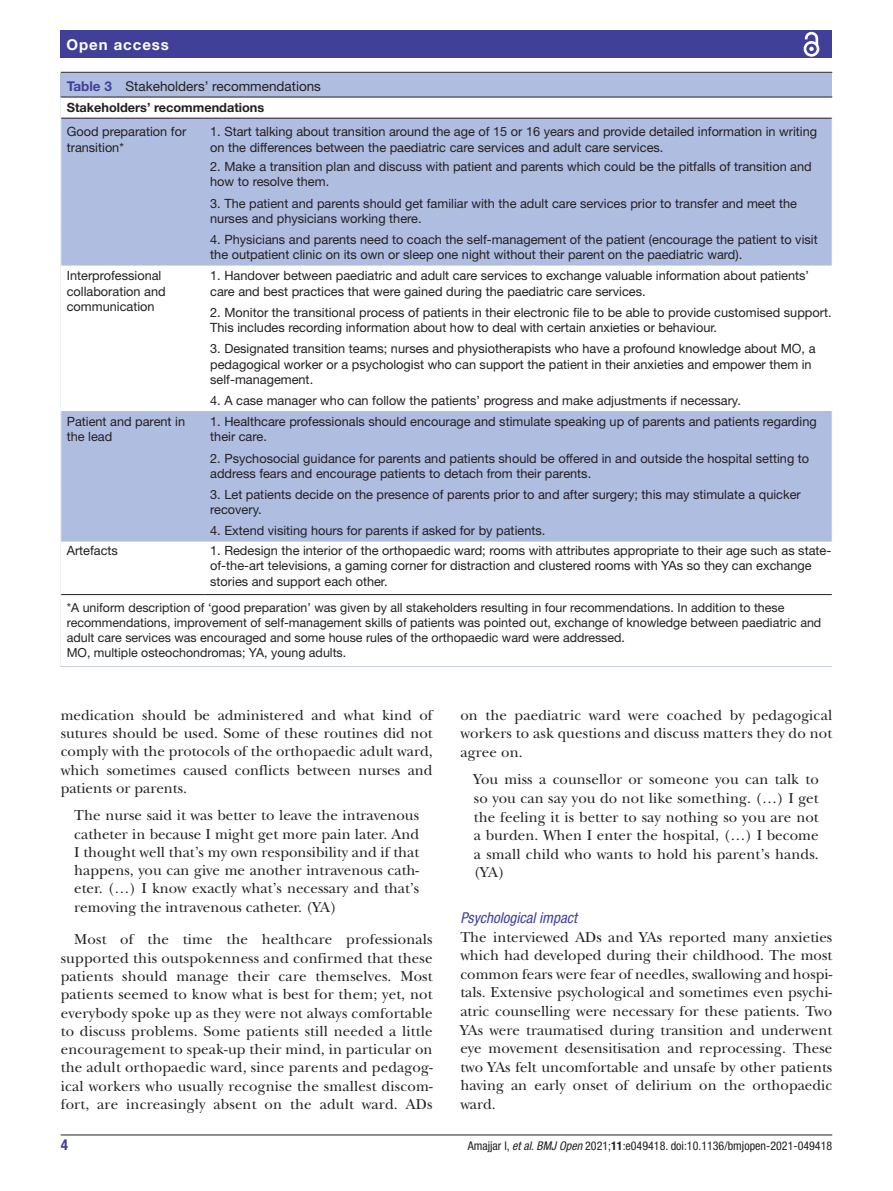
<style>
.page{position:relative;width:893px;height:1191px;background:#fff}
.page>*{position:absolute;margin:0;border:0;box-sizing:border-box;transform-origin:0 0}
.t1{font:15px/18.3px "New Baskerville";color:#231f20;text-align:justify}
.t2{font:italic condensed 15px "Helvetica Neue LT Std";color:#414099}
.t3{font:700 15px "Helvetica Neue LT Std";letter-spacing:.065em;color:#fff}
.t4{font:700 condensed 15px "Helvetica Neue LT Std";color:#414099}
.t5{font:13.5px "Helvetica Neue LT Std";color:#231f20}
.t6{font:12.75px/15.3px "Helvetica Neue LT Std";color:#231f20}
.t7{font:700 12.75px "Helvetica Neue LT Std";color:#231f20}
.t8{font:12.45px/15px "Helvetica Neue LT Std";color:#231f20}
.t9{font:condensed 12px "Helvetica Neue LT Std";color:#231f20}
.s1{font-weight:700;color:#414099}
.s2{font-style:italic}
.s3{font-weight:700}
</style>
<div class="page">
<hr style="left:61px;top:1134px;width:771px;height:1px;background:#231f20">
<div style="left:61px;top:31px;width:771px;height:27px;background:#414099"></div>
<svg style="left:803px;top:31px;width:17px;height:26px"></svg>
<div style="left:61px;top:73px;width:771px;height:593px;background:#afbde1"></div>
<hr style="left:61px;top:72px;width:771px;height:1px;background:#231f20">
<div style="left:61px;top:98px;width:771px;height:568px;background:#fff"></div>
<svg style="left:61px;top:119px;width:771px;height:422px"></svg>
<hr style="left:204px;top:118px;width:628px;height:1px;background:#231f20">
<hr style="left:61px;top:97px;width:143px;height:1px;background:#231f20">
<hr style="left:204px;top:97px;width:628px;height:1px;background:#231f20">
<hr style="left:61px;top:118px;width:143px;height:1px;background:#231f20">
<hr style="left:61px;top:594px;width:143px;height:1px;background:#231f20">
<hr style="left:204px;top:594px;width:628px;height:1px;background:#231f20">
<svg style="left:60px;top:97px;width:1px;height:21px"></svg>
<svg style="left:60px;top:390px;width:1px;height:21px"></svg>
<svg style="left:60px;top:520px;width:1px;height:21px"></svg>
<hr style="left:67px;top:641px;width:765px;height:2px;background:#fff">
<hr style="left:67px;top:656px;width:765px;height:2px;background:#fff">
<p class="t3" style="left:66px;top:35px;width:104px">Open access</p>
<p class="t5" style="left:67px;top:78px;width:256px"><span class="s1">Table 3</span> Stakeholders’ recommendations</p>
<p class="t7" style="left:67px;top:100px;width:199px">Stakeholders’ recommendations</p>
<p class="t6" style="left:67px;top:124px;width:121px">Good preparation for transition*</p>
<p class="t6" style="left:210px;top:124px;width:608px">1. Start talking about transition around the age of 15 or 16 years and provide detailed information in writing on the differences between the paediatric care services and adult care services.</p>
<p class="t6" style="left:210px;top:159px;width:603px">2. Make a transition plan and discuss with patient and parents which could be the pitfalls of transition and how to resolve them.</p>
<p class="t6" style="left:210px;top:195px;width:588px">3. The patient and parents should get familiar with the adult care services prior to transfer and meet the nurses and physicians working there.</p>
<p class="t6" style="left:210px;top:232px;width:609px">4. Physicians and parents need to coach the self-management of the patient (encourage the patient to visit the outpatient clinic on its own or sleep one night without their parent on the paediatric ward).</p>
<p class="t6" style="left:67px;top:268px;width:100px">Interprofessional collaboration and communication</p>
<p class="t6" style="left:210px;top:268px;width:600px">1. Handover between paediatric and adult care services to exchange valuable information about patients’ care and best practices that were gained during the paediatric care services.</p>
<p class="t6" style="left:210px;top:304px;width:623px">2. Monitor the transitional process of patients in their electronic file to be able to provide customised support.<br>This includes recording information about how to deal with certain anxieties or behaviour.</p>
<p class="t6" style="left:210px;top:341px;width:607px">3. Designated transition teams; nurses and physiotherapists who have a profound knowledge about MO, a pedagogical worker or a psychologist who can support the patient in their anxieties and empower them in self-management.</p>
<p class="t6" style="left:210px;top:392px;width:532px">4. A case manager who can follow the patients’ progress and make adjustments if necessary.</p>
<p class="t6" style="left:67px;top:414px;width:120px">Patient and parent in the lead</p>
<p class="t6" style="left:210px;top:414px;width:608px">1. Healthcare professionals should encourage and stimulate speaking up of parents and patients regarding their care.</p>
<p class="t6" style="left:210px;top:450px;width:600px">2. Psychosocial guidance for parents and patients should be offered in and outside the hospital setting to address fears and encourage patients to detach from their parents.</p>
<p class="t6" style="left:210px;top:486px;width:592px">3. Let patients decide on the presence of parents prior to and after surgery; this may stimulate a quicker recovery.</p>
<p class="t6" style="left:210px;top:523px;width:337px">4. Extend visiting hours for parents if asked for by patients.</p>
<p class="t6" style="left:67px;top:542px;width:53px">Artefacts</p>
<p class="t6" style="left:210px;top:542px;width:623px">1. Redesign the interior of the orthopaedic ward; rooms with attributes appropriate to their age such as state&shy;of-the-art televisions, a gaming corner for distraction and clustered rooms with YAs so they can exchange stories and support each other.</p>
<p class="t8" style="left:67px;top:600px;width:756px">*A uniform description of ‘good preparation’ was given by all stakeholders resulting in four recommendations. In addition to these recommendations, improvement of self-management skills of patients was pointed out, exchange of knowledge between paediatric and adult care services was encouraged and some house rules of the orthopaedic ward were addressed.<br>MO, multiple osteochondromas; YA, young adults.</p>
<p class="t1" style="left:61px;top:706px;width:373px">medication should be administered and what kind of sutures should be used. Some of these routines did not comply with the protocols of the orthopaedic adult ward, which sometimes caused conflicts between nurses and patients or parents.</p>
<p class="t1" style="left:74px;top:806px;width:346px">The nurse said it was better to leave the intravenous catheter in because I might get more pain later. And I thought well that’s my own responsibility and if that happens, you can give me another intravenous cath&shy;eter. (…) I know exactly what’s necessary and that’s removing the intravenous catheter. (YA)</p>
<p class="t1" style="left:61px;top:930px;width:373px;text-indent:14px">Most of the time the healthcare professionals supported this outspokenness and confirmed that these patients should manage their care themselves. Most patients seemed to know what is best for them; yet, not everybody spoke up as they were not always comfortable to discuss problems. Some patients still needed a little encouragement to speak-up their mind, in particular on the adult orthopaedic ward, since parents and pedagog&shy;ical workers who usually recognise the smallest discom&shy;fort, are increasingly absent on the adult ward. ADs</p>
<p class="t1" style="left:460px;top:705px;width:373px">on the paediatric ward were coached by pedagogical workers to ask questions and discuss matters they do not agree on.</p>
<p class="t1" style="left:474px;top:770px;width:346px">You miss a counsellor or someone you can talk to so you can say you do not like something. (…) I get the feeling it is better to say nothing so you are not a burden. When I enter the hospital, (…) I become a small child who wants to hold his parent’s hands. (YA)</p>
<p class="t2" style="left:460px;top:909px;width:118px">Psychological impact</p>
<p class="t1" style="left:460px;top:927px;width:373px">The interviewed ADs and YAs reported many anxieties which had developed during their childhood. The most common fears were fear of needles, swallowing and hospi&shy;tals. Extensive psychological and sometimes even psychi&shy;atric counselling were necessary for these patients. Two YAs were traumatised during transition and underwent eye movement desensitisation and reprocessing. These two YAs felt uncomfortable and unsafe by other patients having an early onset of delirium on the orthopaedic ward.</p>
<p class="t4" style="left:61px;top:1135px;width:9px">4</p>
<p class="t9" style="left:468px;top:1138px;width:366px">Amajjar I, <span class="s2">et al</span>. <span class="s2">BMJ Open</span> 2021;<span class="s3">11</span>:e049418. doi:10.1136/bmjopen-2021-049418</p>
</div>
